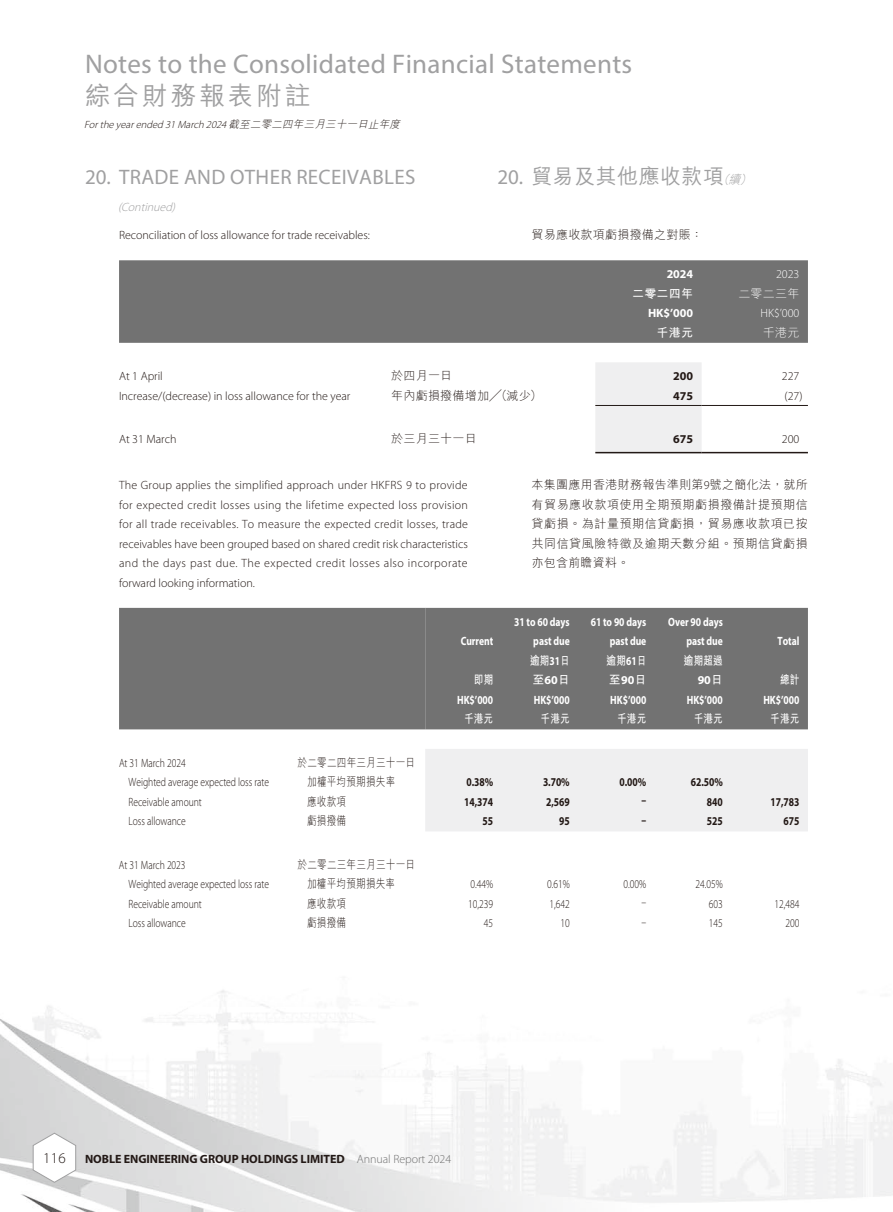
<style>
.page{position:relative;width:893px;height:1212px;background:#fff}
.page>*{position:absolute;margin:0;border:0;box-sizing:border-box;transform-origin:0 0}
.t1{font:27px "Myriad Pro";letter-spacing:.01em;color:#a0a0a1}
.t2{font:500 25.5px "M Hei HK";letter-spacing:.12em;color:#a0a0a1}
.t3{font:21px "Myriad Pro";letter-spacing:.015em;color:#a0a0a1}
.t4{font:500 21px "M Hei HK";letter-spacing:.02em;color:#a0a0a1}
.t5{font:300 15px "Myriad Pro";color:#231916}
.t6{font:300 12px/19.5px "Myriad Pro";letter-spacing:-.005em;color:#231916;text-align:justify}
.t7{font:300 12px "Myriad Pro";letter-spacing:-.005em;color:#231916;scale:.8 1}
.t8{font:300 12px/19.5px "M Hei HK";letter-spacing:.02em;color:#231916;text-align:justify}
.t9{font:700 12px/19.5px "Myriad Pro";letter-spacing:-.005em;color:#fff;text-align:right;scale:.8 1}
.t10{font:700 12px "Myriad Pro";letter-spacing:-.005em;color:#231916}
.t11{font:300 12px "M Hei HK";letter-spacing:.02em;color:#231916;scale:.8 1}
.t12{font:700 12px "Myriad Pro";letter-spacing:-.005em;color:#231916;scale:.8 1}
.t13{font:700 12px/19.5px "M Hei HK";letter-spacing:.02em;color:#fff;scale:.8 1}
.t14{font:700 12px "Myriad Pro";letter-spacing:-.005em;color:#fff}
.t15{font:italic 300 12px "Myriad Pro";color:#a0a0a1}
.t16{font:300 12px "Myriad Pro";letter-spacing:-.005em;color:#fff}
.t17{font:700 12px "M Hei HK";letter-spacing:.02em;color:#fff}
.t18{font:300 12px "M Hei HK";letter-spacing:.02em;color:#fff}
.t19{font:italic 300 10.5px "Myriad Pro";color:#231916}
.s1{font-family:"M Hei HK"}
.s2{font-family:"Myriad Pro";font-weight:400}
.s3{font-weight:300;font-style:italic;font-size:12px}
.s4{font-family:"Myriad Pro"}
.s5{font-weight:300;color:#727272}
</style>
<div class="page">
<img style="left:0;top:451px;width:893px;height:761px">
<svg style="left:32px;top:1132px;width:45px;height:51px"></svg>
<div style="left:119px;top:260px;width:689px;height:83px;background:#727272"></div>
<div style="left:595px;top:362px;width:107px;height:90px;background:#efeff0"></div>
<hr style="left:595px;top:405px;width:107px;height:1px;background:#231916">
<hr style="left:702px;top:405px;width:106px;height:1px;background:#231916">
<hr style="left:595px;top:452px;width:107px;height:1px;background:#231916">
<hr style="left:702px;top:452px;width:106px;height:1px;background:#231916">
<div style="left:119px;top:608px;width:306px;height:121px;background:#727272"></div>
<div style="left:425px;top:608px;width:383px;height:121px;background:#727272"></div>
<div style="left:425px;top:749px;width:383px;height:82px;background:#efeff0"></div>
<h1 class="t1" style="left:85px;top:48px;width:549px">Notes to the Consolidated Financial Statements</h1>
<h2 class="t2" style="left:85px;top:77px;width:227px">綜合財務報表附註</h2>
<p class="t19" style="left:84px;top:118px;width:320px">Fortheyearended 31March 2024<span class="s1">截至二零二四年三月三十一日止年度</span></p>
<h3 class="t3" style="left:85px;top:164px;width:332px">20. TRADE AND OTHER RECEIVABLES</h3>
<p class="t15" style="left:118px;top:200px;width:62px">(Continued)</p>
<p class="t6" style="left:119px;top:225px;width:252px">Reconciliation of loss allowance for trade receivables:</p>
<h3 class="t4" style="left:497px;top:161px;width:258px"><span class="s2">20.</span> 貿易及其他應收款項<span class="s3">（續）</span></h3>
<p class="t8" style="left:531px;top:225px;width:173px">貿易應收款項虧損撥備之對賬：</p>
<p class="t14" style="left:667px;top:266px;width:28px">2024</p>
<p class="t16" style="left:776px;top:267px;width:25px">2023</p>
<p class="t17" style="left:632px;top:285px;width:62px">二零二四年</p>
<p class="t18" style="left:738px;top:287px;width:63px">二零二三年</p>
<p class="t14" style="left:648px;top:305px;width:47px">HK$’000</p>
<p class="t16" style="left:761px;top:306px;width:40px">HK$’000</p>
<p class="t17" style="left:657px;top:324px;width:38px">千港元</p>
<p class="t18" style="left:763px;top:326px;width:38px">千港元</p>
<p class="t6" style="left:119px;top:366px;width:45px">At 1 April</p>
<p class="t8" style="left:391px;top:366px;width:63px">於四月一日</p>
<p class="t10" style="left:673px;top:368px;width:21px">200</p>
<p class="t6" style="left:782px;top:366px;width:19px">227</p>
<p class="t6" style="left:119px;top:386px;width:233px">Increase/(decrease) in loss allowance for the year</p>
<p class="t8" style="left:391px;top:385px;width:152px">年內虧損撥備增加╱（減少）</p>
<p class="t10" style="left:673px;top:388px;width:21px">475</p>
<p class="t6" style="left:785px;top:386px;width:19px">(27)</p>
<p class="t6" style="left:119px;top:429px;width:59px">At 31 March</p>
<p class="t8" style="left:391px;top:429px;width:87px">於三月三十一日</p>
<p class="t10" style="left:673px;top:431px;width:21px">675</p>
<p class="t6" style="left:782px;top:429px;width:19px">200</p>
<p class="t6" style="left:119px;top:475px;width:350px">The Group applies the simplified approach under HKFRS 9 to provide for expected credit losses using the lifetime expected loss provision for all trade receivables. To measure the expected credit losses, trade receivables have been grouped based on shared credit risk characteristics and the days past due. The expected credit losses also incorporate forward looking information.</p>
<p class="t8" style="left:531px;top:475px;width:278px">本集團應用香港財務報告準則第<span class="s4">9</span>號之簡化法，就所有貿易應收款項使用全期預期虧損撥備計提預期信貸虧損。為計量預期信貸虧損，貿易應收款項已按共同信貸風險特徵及逾期天數分組。預期信貸虧損亦包含前瞻資料。</p>
<p class="t9" style="left:461px;top:631px;width:42px">Current</p>
<p class="t13" style="left:474px;top:669px;width:26px">即期</p>
<p class="t9" style="left:514px;top:612px;width:71px">31 to 60 days past due</p>
<p class="t9" style="left:591px;top:612px;width:71px">61 to 90 days past due</p>
<p class="t9" style="left:668px;top:612px;width:70px">Over 90 days past due</p>
<p class="t9" style="left:778px;top:631px;width:29px">Total</p>
<p class="t13" style="left:530px;top:650px;width:51px">逾期<span class="s4">31</span>日至<span class="s4">60</span>日</p>
<p class="t13" style="left:607px;top:650px;width:51px">逾期<span class="s4">61</span>日至<span class="s4">90</span>日</p>
<p class="t13" style="left:684px;top:650px;width:50px">逾期超過</p>
<p class="t14" style="left:698px;top:672px;width:27px">90<span class="s1">日</span></p>
<p class="t13" style="left:780px;top:669px;width:26px">總計</p>
<p class="t9" style="left:457px;top:690px;width:47px">HK$’000</p>
<p class="t9" style="left:534px;top:690px;width:47px">HK$’000</p>
<p class="t9" style="left:610px;top:690px;width:47px">HK$’000</p>
<p class="t9" style="left:687px;top:690px;width:47px">HK$’000</p>
<p class="t9" style="left:763px;top:690px;width:47px">HK$’000</p>
<p class="t13" style="left:464px;top:708px;width:38px">千港元</p>
<p class="t13" style="left:541px;top:708px;width:38px">千港元</p>
<p class="t13" style="left:617px;top:708px;width:38px">千港元</p>
<p class="t13" style="left:694px;top:708px;width:38px">千港元</p>
<p class="t13" style="left:770px;top:708px;width:38px">千港元</p>
<p class="t7" style="left:119px;top:756px;width:85px">At 31 March 2024</p>
<p class="t11" style="left:298px;top:756px;width:148px">於二零二四年三月三十一日</p>
<p class="t7" style="left:129px;top:775px;width:177px">Weighted average expected loss rate</p>
<p class="t11" style="left:307px;top:776px;width:112px">加權平均預期損失率</p>
<p class="t12" style="left:466px;top:774px;width:35px">0.38%</p>
<p class="t12" style="left:543px;top:774px;width:35px">3.70%</p>
<p class="t12" style="left:620px;top:774px;width:35px">0.00%</p>
<p class="t12" style="left:691px;top:774px;width:42px">62.50%</p>
<p class="t7" style="left:129px;top:795px;width:93px">Receivable amount</p>
<p class="t11" style="left:307px;top:795px;width:50px">應收款項</p>
<p class="t12" style="left:464px;top:794px;width:38px">14,374</p>
<p class="t12" style="left:546px;top:794px;width:31px">2,569</p>
<p class="t12" style="left:641px;top:792px;width:8px">–</p>
<p class="t12" style="left:707px;top:794px;width:21px">840</p>
<p class="t12" style="left:770px;top:794px;width:38px">17,783</p>
<p class="t7" style="left:129px;top:814px;width:73px">Loss allowance</p>
<p class="t11" style="left:307px;top:815px;width:50px">虧損撥備</p>
<p class="t12" style="left:483px;top:813px;width:15px">55</p>
<p class="t12" style="left:559px;top:813px;width:15px">95</p>
<p class="t12" style="left:641px;top:812px;width:8px">–</p>
<p class="t12" style="left:707px;top:813px;width:21px">525</p>
<p class="t12" style="left:783px;top:813px;width:21px">675</p>
<p class="t7" style="left:119px;top:858px;width:85px">At 31 March 2023</p>
<p class="t11" style="left:298px;top:858px;width:148px">於二零二三年三月三十一日</p>
<p class="t7" style="left:129px;top:877px;width:177px">Weighted average expected loss rate</p>
<p class="t11" style="left:307px;top:878px;width:112px">加權平均預期損失率</p>
<p class="t7" style="left:470px;top:877px;width:30px">0.44%</p>
<p class="t7" style="left:547px;top:877px;width:30px">0.61%</p>
<p class="t7" style="left:624px;top:877px;width:30px">0.00%</p>
<p class="t7" style="left:695px;top:877px;width:36px">24.05%</p>
<p class="t7" style="left:129px;top:897px;width:93px">Receivable amount</p>
<p class="t11" style="left:307px;top:897px;width:50px">應收款項</p>
<p class="t7" style="left:468px;top:897px;width:33px">10,239</p>
<p class="t7" style="left:549px;top:897px;width:27px">1,642</p>
<p class="t7" style="left:641px;top:895px;width:8px">–</p>
<p class="t7" style="left:709px;top:897px;width:19px">603</p>
<p class="t7" style="left:774px;top:897px;width:33px">12,484</p>
<p class="t7" style="left:129px;top:916px;width:73px">Loss allowance</p>
<p class="t11" style="left:307px;top:917px;width:50px">虧損撥備</p>
<p class="t7" style="left:484px;top:916px;width:13px">45</p>
<p class="t7" style="left:560px;top:916px;width:13px">10</p>
<p class="t7" style="left:641px;top:914px;width:8px">–</p>
<p class="t7" style="left:709px;top:916px;width:19px">145</p>
<p class="t7" style="left:785px;top:916px;width:19px">200</p>
<p class="t5" style="left:43px;top:1149px;width:24px">116</p>
<p class="t10" style="left:85px;top:1151px;width:368px">NOBLE ENGINEERING GROUP HOLDINGS LIMITED <span class="s5">Annual Report 2024</span></p>
</div>
